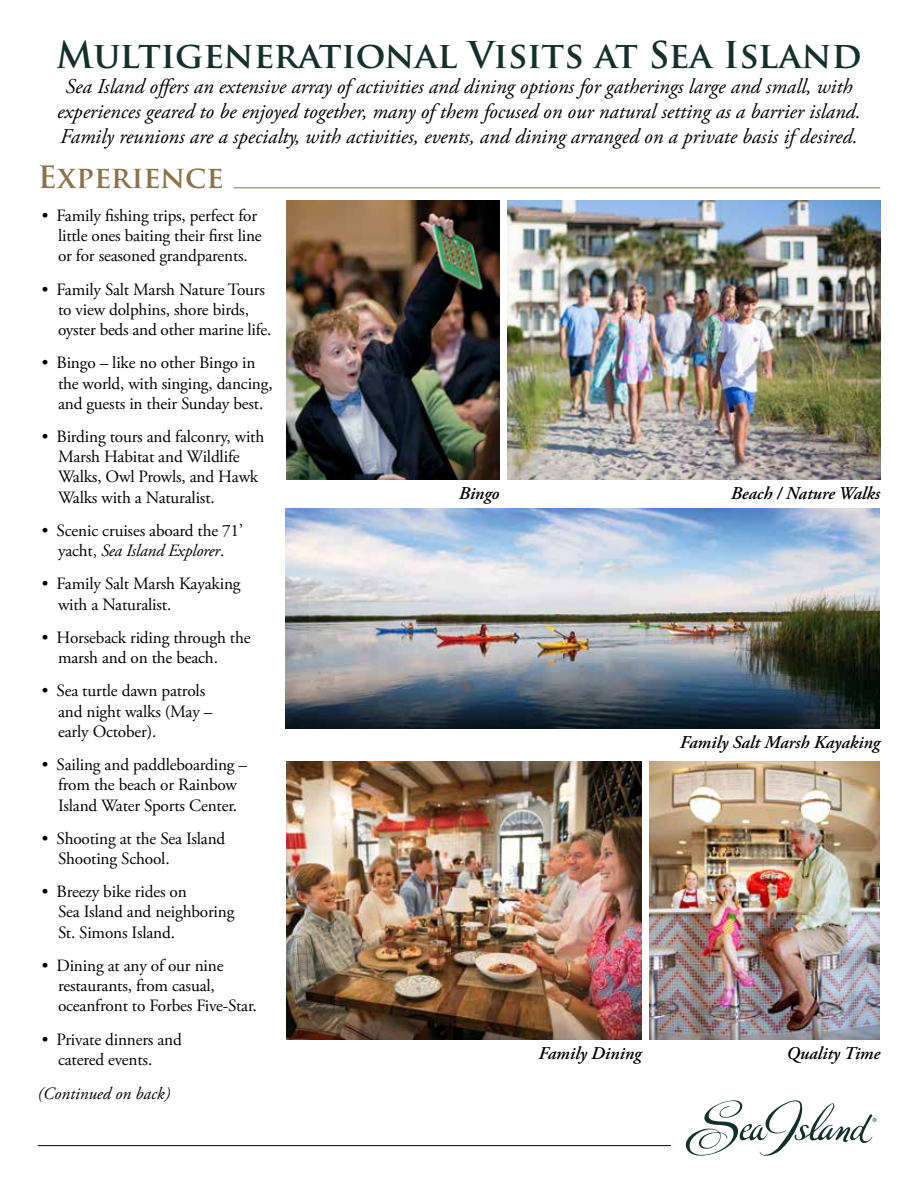
<style>
.page{position:relative;width:918px;height:1188px;background:#fff}
.page>*{position:absolute;margin:0;border:0;box-sizing:border-box;transform-origin:0 0}
.t1{font:700 36px "Trajan Pro";color:#14302a}
.t2{font:700 30px "Trajan Pro";color:#8a724b}
.t3{font:italic 21px/25.2px "Adobe Garamond Pro";color:#000;text-align:center}
.t4{font:italic 600 18px "Adobe Garamond Pro";color:#000}
.t5{font:17.25px/20.2px "Adobe Garamond Pro";letter-spacing:-.01em;color:#000}
.t6{font:italic 17.25px "Adobe Garamond Pro";color:#000}
.s1{font-style:italic}
</style>
<div class="page">
<hr style="left:234px;top:188px;width:646px;height:1px;background:#8a724b">
<img style="left:286px;top:201px;width:214px;height:278px">
<img style="left:507px;top:201px;width:373px;height:278px">
<img style="left:285px;top:509px;width:594px;height:219px">
<img style="left:649px;top:761px;width:230px;height:279px">
<img style="left:286px;top:761px;width:356px;height:279px">
<svg style="left:685px;top:1100px;width:192px;height:56px"></svg>
<hr style="left:38px;top:1145px;width:633px;height:1px;background:#000">
<h1 class="t1" style="left:56px;top:32px;width:807px">Multigenerational Visits at Sea Island</h1>
<p class="t3" style="left:57px;top:74px;width:805px">Sea Island offers an extensive array of activities and dining options for gatherings large and small, with experiences geared to be enjoyed together, many of them focused on our natural setting as a barrier island.<br>Family reunions are a specialty, with activities, events, and dining arranged on a private basis if desired.</p>
<h2 class="t2" style="left:38px;top:158px;width:187px">Experience</h2>
<p class="t5" style="left:58px;top:206px;width:205px;text-indent:-16px">• Family fishing trips, perfect for little ones baiting their first line or for seasoned grandparents.</p>
<p class="t5" style="left:58px;top:280px;width:215px;text-indent:-16px">• Family Salt Marsh Nature Tours to view dolphins, shore birds, oyster beds and other marine life.</p>
<p class="t5" style="left:58px;top:353px;width:216px;text-indent:-16px">• Bingo – like no other Bingo in the world, with singing, dancing, and guests in their Sunday best.</p>
<p class="t5" style="left:58px;top:427px;width:208px;text-indent:-16px">• Birding tours and falconry, with<br>Marsh Habitat and Wildlife<br>Walks, Owl Prowls, and Hawk<br>Walks with a Naturalist.</p>
<p class="t5" style="left:42px;top:521px;width:203px;text-align:center">• Scenic cruises aboard the 71’ yacht, <span class="s1">Sea Island Explorer</span>.</p>
<p class="t5" style="left:58px;top:574px;width:184px;text-indent:-16px">• Family Salt Marsh Kayaking with a Naturalist.</p>
<p class="t5" style="left:58px;top:628px;width:194px;text-indent:-16px">• Horseback riding through the marsh and on the beach.</p>
<p class="t5" style="left:58px;top:681px;width:156px;text-indent:-16px">• Sea turtle dawn patrols and night walks (May – early October).</p>
<p class="t5" style="left:42px;top:755px;width:207px;text-align:center">• Sailing and paddleboarding – from the beach or Rainbow<br>Island Water Sports Center.</p>
<p class="t5" style="left:58px;top:829px;width:169px;text-indent:-16px">• Shooting at the Sea Island<br>Shooting School.</p>
<p class="t5" style="left:58px;top:882px;width:178px;text-indent:-16px">• Breezy bike rides on<br>Sea Island and neighboring<br>St. Simons Island.</p>
<p class="t5" style="left:58px;top:956px;width:200px;text-indent:-16px">• Dining at any of our nine restaurants, from casual, oceanfront to Forbes Five-Star.</p>
<p class="t5" style="left:58px;top:1030px;width:125px;text-indent:-16px">• Private dinners and catered events.</p>
<p class="t6" style="left:38px;top:1084px;width:134px">(Continued on back)</p>
<p class="t4" style="left:459px;top:483px;width:42px">Bingo</p>
<p class="t4" style="left:731px;top:483px;width:151px">Beach / Nature Walks</p>
<p class="t4" style="left:680px;top:732px;width:202px">Family Salt Marsh Kayaking</p>
<p class="t4" style="left:539px;top:1043px;width:104px">Family Dining</p>
<p class="t4" style="left:786px;top:1043px;width:95px">Quality Time</p>
</div>
